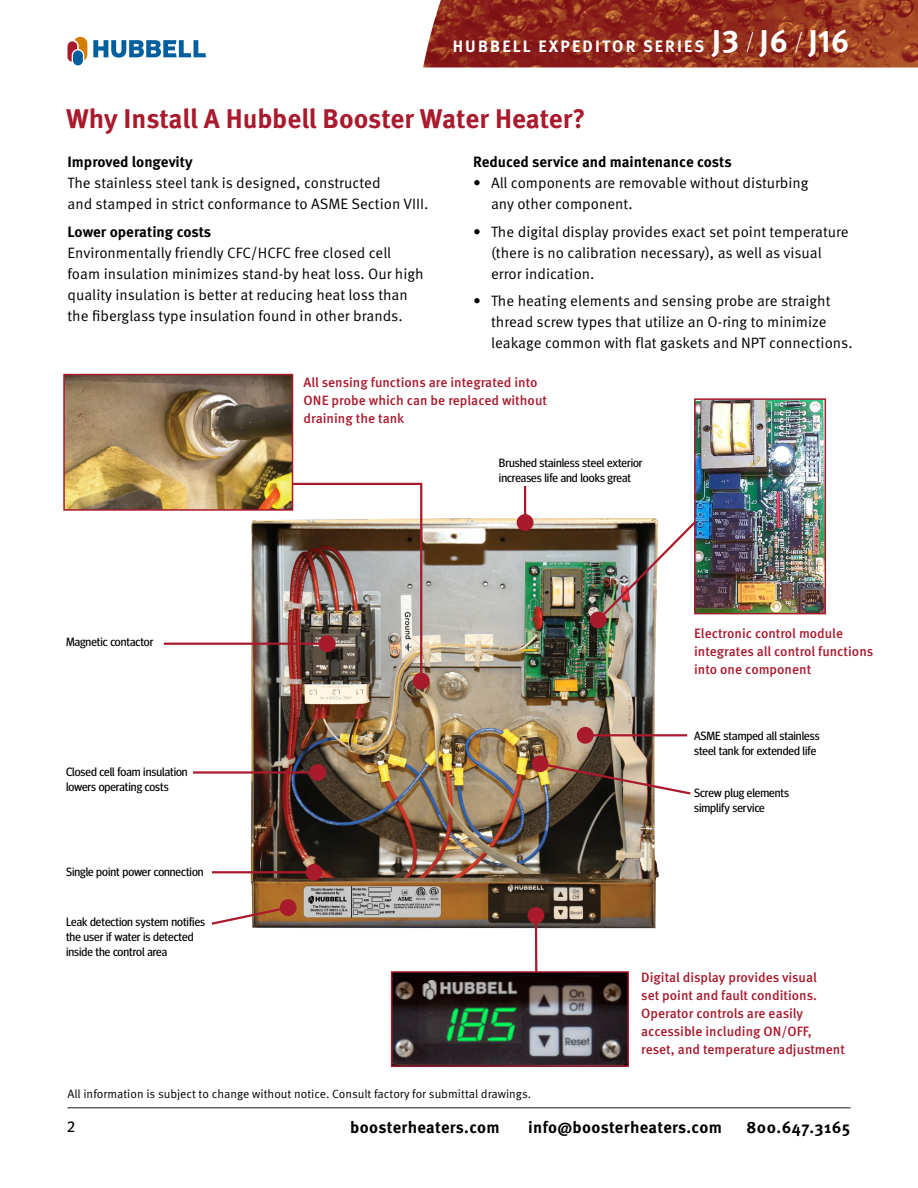
<style>
.page{position:relative;width:918px;height:1188px;background:#fff}
.page>*{position:absolute;margin:0;border:0;box-sizing:border-box;transform-origin:0 0}
.t1{font:700 27px "Meta Pro";letter-spacing:-.005em;color:#a91a2d}
.t2{font:700 16.5px "Meta Pro";letter-spacing:.02em;color:#000}
.t3{font:700 16.5px "Meta Pro";letter-spacing:.13em;color:#fff}
.t4{font:15px/21px "Meta Pro Norm";color:#000}
.t5{font:700 15px "Meta Pro";color:#000}
.t6{font:15px "Meta Headline Pro";color:#000}
.t7{font:500 13.5px/18px "Meta Pro";color:#a91a2d}
.t8{font:12px/15px "Meta Headline Pro";color:#000}
.t9{font:12px "Meta Pro Norm";color:#000}
.s1{font-size:31.5px}
</style>
<div class="page">
<img style="left:423px;top:0;width:495px;height:68px">
<hr style="left:68px;top:1107px;width:782px;height:1px;background:#636466">
<svg style="left:68px;top:37px;width:19px;height:25px"></svg>
<div style="left:73px;top:50px;width:10px;height:15px;background:#005f9c;border-radius:5px"></div>
<svg style="left:93px;top:40px;width:113px;height:18px"></svg>
<img style="left:243px;top:517px;width:422px;height:414px">
<img style="left:276px;top:482px;width:147px;height:201px">
<div style="left:413px;top:673px;width:17px;height:17px;background:#a91a2d;border-radius:50%"></div>
<img style="left:66px;top:377px;width:224px;height:131px">
<div style="left:63px;top:374px;width:230px;height:137px;border:2px solid #a91a2d"></div>
<hr style="left:164px;top:643px;width:163px;height:2px;background:#a91a2d">
<div style="left:319px;top:635px;width:17px;height:17px;background:#a91a2d;border-radius:50%"></div>
<hr style="left:193px;top:771px;width:125px;height:3px;background:#a91a2d">
<div style="left:309px;top:764px;width:17px;height:17px;background:#a91a2d;border-radius:50%"></div>
<hr style="left:212px;top:871px;width:102px;height:2px;background:#a91a2d">
<div style="left:306px;top:864px;width:17px;height:17px;background:#a91a2d;border-radius:50%"></div>
<svg style="left:211px;top:905px;width:80px;height:21px"></svg>
<div style="left:280px;top:899px;width:17px;height:17px;background:#a91a2d;border-radius:50%"></div>
<hr style="left:535px;top:915px;width:2px;height:57px;background:#a91a2d">
<div style="left:528px;top:907px;width:16px;height:17px;background:#a91a2d;border-radius:50%"></div>
<img style="left:394px;top:975px;width:232px;height:89px">
<div style="left:391px;top:971px;width:238px;height:96px;border:2px solid #a91a2d"></div>
<hr style="left:585px;top:734px;width:102px;height:2px;background:#a91a2d">
<div style="left:577px;top:727px;width:17px;height:17px;background:#a91a2d;border-radius:50%"></div>
<img style="left:530px;top:754px;width:161px;height:42px">
<img style="left:595px;top:517px;width:108px;height:106px">
<div style="left:590px;top:612px;width:17px;height:16px;background:#a91a2d;border-radius:50%"></div>
<img style="left:697px;top:401px;width:126px;height:210px">
<div style="left:694px;top:398px;width:132px;height:216px;border:2px solid #a91a2d"></div>
<hr style="left:524px;top:486px;width:2px;height:37px;background:#a91a2d">
<div style="left:517px;top:514px;width:16px;height:17px;background:#a91a2d;border-radius:50%"></div>
<p class="t3" style="left:453px;top:34px;width:398px">HUBBELL EXPEDITOR SERIES <span class="s1">J3</span> <sup>/</sup><span class="s1">J6</span> <sup>/</sup><span class="s1">J16</span></p>
<h1 class="t1" style="left:66px;top:98px;width:521px">Why Install A Hubbell Booster Water Heater?</h1>
<p class="t5" style="left:473px;top:150px;width:260px">Reduced service and maintenance costs</p>
<p class="t4" style="left:491px;top:171px;width:319px;text-indent:-18px">• All components are removable without disturbing any other component.</p>
<p class="t4" style="left:491px;top:220px;width:359px;text-indent:-18px">• The digital display provides exact set point temperature (there is no calibration necessary), as well as visual error indication.</p>
<p class="t4" style="left:491px;top:290px;width:363px;text-indent:-18px">• The heating elements and sensing probe are straight thread screw types that utilize an O-ring to minimize leakage common with flat gaskets and NPT connections.</p>
<p class="t5" style="left:68px;top:150px;width:127px">Improved longevity</p>
<p class="t4" style="left:68px;top:171px;width:363px">The stainless steel tank is designed, constructed<br>and stamped in strict conformance to ASME Section VIII.</p>
<p class="t5" style="left:68px;top:220px;width:145px">Lower operating costs</p>
<p class="t4" style="left:68px;top:241px;width:358px">Environmentally friendly CFC/HCFC free closed cell foam insulation minimizes stand-by heat loss. Our high quality insulation is better at reducing heat loss than the fiberglass type insulation found in other brands.</p>
<p class="t7" style="left:303px;top:373px;width:245px">All sensing functions are integrated into<br>ONE probe which can be replaced without draining the tank</p>
<p class="t8" style="left:66px;top:634px;width:89px">Magnetic contactor</p>
<p class="t8" style="left:66px;top:764px;width:123px">Closed cell foam insulation lowers operating costs</p>
<p class="t8" style="left:66px;top:864px;width:139px">Single point power connection</p>
<p class="t8" style="left:66px;top:913px;width:141px">Leak detection system notifies the user if water is detected inside the control area</p>
<p class="t8" style="left:499px;top:454px;width:145px">Brushed stainless steel exterior increases life and looks great</p>
<p class="t7" style="left:694px;top:624px;width:181px">Electronic control module integrates all control functions into one component</p>
<p class="t8" style="left:694px;top:728px;width:127px">ASME stamped all stainless steel tank for extended life</p>
<p class="t8" style="left:694px;top:784px;width:96px">Screw plug elements simplify service</p>
<p class="t7" style="left:641px;top:968px;width:205px">Digital display provides visual<br>set point and fault conditions.<br>Operator controls are easily accessible including ON/OFF, reset, and temperature adjustment</p>
<p class="t9" style="left:68px;top:1085px;width:465px">All information is subject to change without notice. Consult factory for submittal drawings.</p>
<p class="t6" style="left:68px;top:1116px;width:9px">2</p>
<p class="t2" style="left:350px;top:1114px;width:151px">boosterheaters.com</p>
<p class="t2" style="left:528px;top:1114px;width:195px">info@boosterheaters.com</p>
<p class="t2" style="left:747px;top:1114px;width:105px">800.647.3165</p>
</div>
